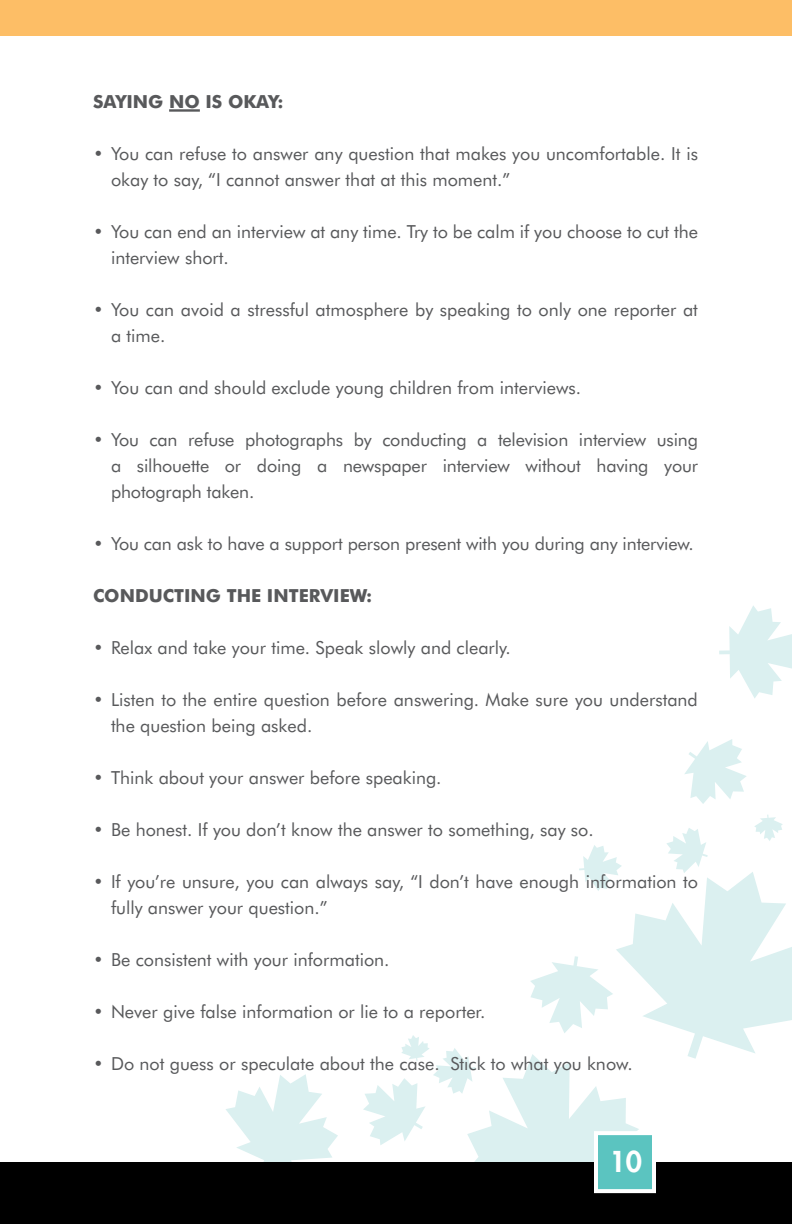
<style>
.page{position:relative;width:792px;height:1224px;background:#fff}
.page>*{position:absolute;margin:0;border:0;box-sizing:border-box;transform-origin:0 0}
.t1{font:800 28px "Futura";color:#fff}
.t2{font:18px/26px "Futura BT";color:#58595b}
.t3{font:700 18px "Futura BT";color:#58595b}
</style>
<div class="page">
<svg style="left:226px;top:1074px;width:112px;height:88px"></svg>
<svg style="left:719px;top:605px;width:73px;height:93px"></svg>
<svg style="left:685px;top:739px;width:62px;height:65px"></svg>
<svg style="left:363px;top:815px;width:429px;height:347px"></svg>
<div style="left:0;top:0;width:792px;height:36px;background:#fdbe66"></div>
<div style="left:0;top:1162px;width:792px;height:62px;background:#000"></div>
<hr style="left:169px;top:109px;width:31px;height:3px;background:#58595b">
<div style="left:594px;top:1131px;width:62px;height:62px;background:#5bc4c0;border:4px solid #fff"></div>
<p class="t3" style="left:93px;top:91px;width:192px">SAYING NO IS OKAY:</p>
<p class="t2" style="left:111px;top:141px;width:589px;text-indent:-18px">• You can refuse to answer any question that makes you uncomfortable. It is okay to say, “I cannot answer that at this moment.”</p>
<p class="t2" style="left:111px;top:219px;width:589px;text-indent:-18px">• You can end an interview at any time. Try to be calm if you choose to cut the interview short.</p>
<p class="t2" style="left:111px;top:297px;width:588px;text-indent:-18px">• You can avoid a stressful atmosphere by speaking to only one reporter at a time.</p>
<p class="t2" style="left:93px;top:375px;width:490px">• You can and should exclude young children from interviews.</p>
<p class="t2" style="left:111px;top:427px;width:589px;text-align:justify;text-indent:-18px">• You can refuse photographs by conducting a television interview using a silhouette or doing a newspaper interview without having your photograph taken.</p>
<p class="t2" style="left:93px;top:531px;width:602px">• You can ask to have a support person present with you during any interview.</p>
<p class="t3" style="left:93px;top:585px;width:281px">CONDUCTING THE INTERVIEW:</p>
<p class="t2" style="left:93px;top:635px;width:419px">• Relax and take your time. Speak slowly and clearly.</p>
<p class="t2" style="left:111px;top:687px;width:588px;text-indent:-18px">• Listen to the entire question before answering. Make sure you understand the question being asked.</p>
<p class="t2" style="left:93px;top:765px;width:350px">• Think about your answer before speaking.</p>
<p class="t2" style="left:93px;top:817px;width:502px">• Be honest. If you don’t know the answer to something, say so.</p>
<p class="t2" style="left:111px;top:869px;width:589px;text-indent:-18px">• If you’re unsure, you can always say, “I don’t have enough information to fully answer your question.”</p>
<p class="t2" style="left:93px;top:947px;width:298px">• Be consistent with your information.</p>
<p class="t2" style="left:93px;top:999px;width:394px">• Never give false information or lie to a reporter.</p>
<p class="t2" style="left:93px;top:1051px;width:541px">• Do not guess or speculate about the case. Stick to what you know.</p>
<h1 class="t1" style="left:610px;top:1143px;width:34px">10</h1>
</div>
